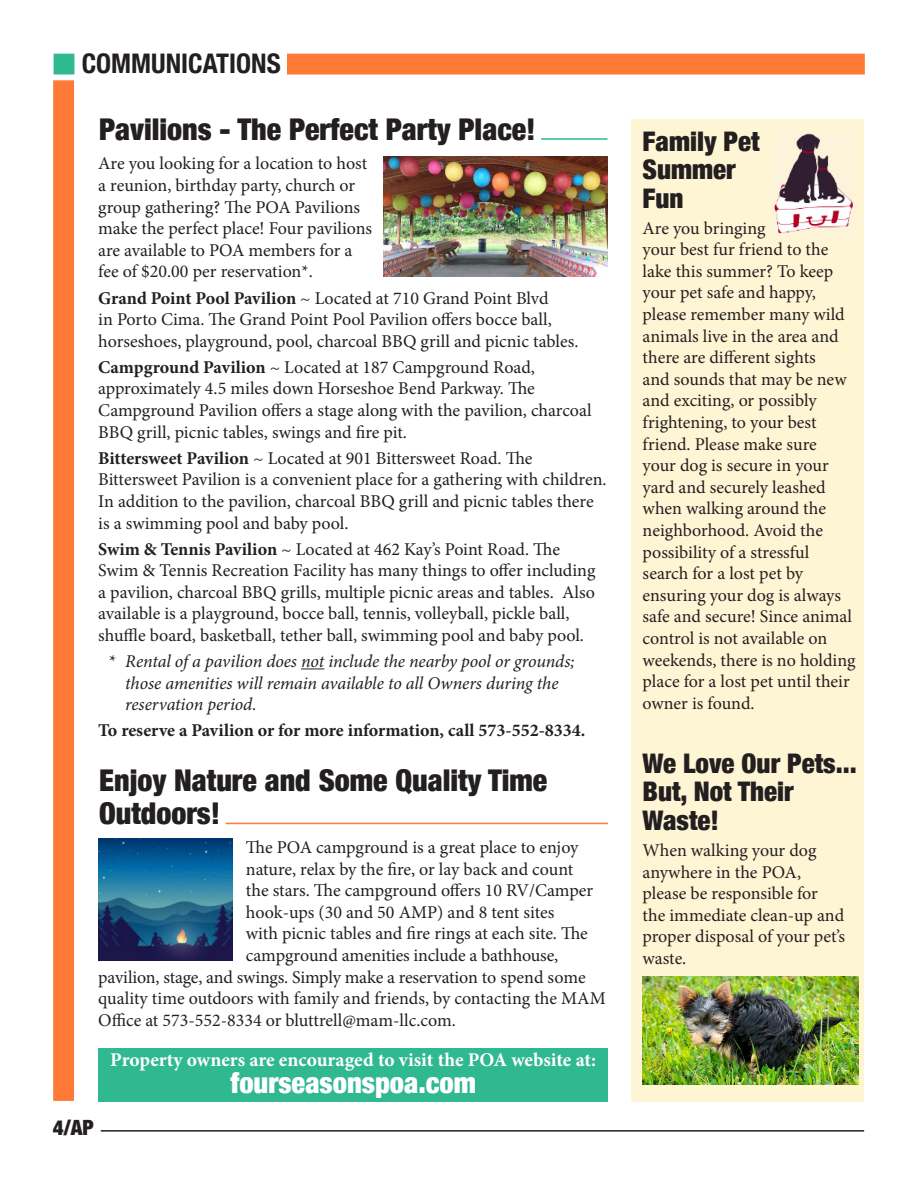
<style>
.page{position:relative;width:918px;height:1188px;background:#fff}
.page>*{position:absolute;margin:0;border:0;box-sizing:border-box;transform-origin:0 0}
.t1{font:900 condensed 30px/33px "Helvetica Neue";color:#231f20}
.t2{font:900 condensed 28.5px "Helvetica Neue";color:#fff}
.t3{font:900 condensed 27px/28.5px "Helvetica Neue";color:#231f20}
.t4{font:700 condensed 27px "Helvetica Neue";color:#231f20}
.t5{font:900 condensed 21px "Helvetica Neue";color:#231f20}
.t6{font:700 19.5px "Minion Pro";letter-spacing:-.005em;color:#fff}
.t7{font:18px/21.6px "Minion Pro";color:#231f20}
.t8{font:italic 18px/21.6px "Minion Pro";letter-spacing:-.005em;color:#231f20}
.t9{font:700 18px "Minion Pro";color:#231f20}
.s1{font-weight:700}
.s2{font-style:normal}
</style>
<div class="page">
<hr style="left:101px;top:1130px;width:763px;height:2px;background:#231f20">
<div style="left:54px;top:54px;width:20px;height:21px;background:#30b890"></div>
<div style="left:287px;top:54px;width:578px;height:21px;background:#ff7a37;border:2px solid #ff7a37"></div>
<div style="left:53px;top:80px;width:21px;height:1021px;background:#ff7a37;border:2px solid #ff7a37"></div>
<hr style="left:226px;top:823px;width:382px;height:1px;background:#ff7a37">
<svg style="left:301px;top:669px;width:23px;height:1px"></svg>
<hr style="left:541px;top:138px;width:67px;height:2px;background:#30b890">
<img style="left:383px;top:157px;width:225px;height:119px">
<img style="left:98px;top:838px;width:134px;height:122px">
<div style="left:632px;top:119px;width:232px;height:983px;background:#fef5d4"></div>
<img style="left:643px;top:976px;width:216px;height:108px">
<img style="left:774px;top:133px;width:79px;height:100px">
<div style="left:98px;top:1048px;width:510px;height:54px;background:#30b890"></div>
<p class="t4" style="left:82px;top:41px;width:200px">COMMUNICATIONS</p>
<p class="t1" style="left:99px;top:112px;width:438px">Pavilions - The Perfect Party Place!</p>
<p class="t7" style="left:98px;top:153px;width:275px">Are you looking for a location to host a reunion, birthday party, church or group gathering? The POA Pavilions make the perfect place! Four pavilions are available to POA members for a fee of $20.00 per reservation*.</p>
<p class="t7" style="left:98px;top:287px;width:482px"><span class="s1">Grand Point Pool Pavilion</span> ~ Located at 710 Grand Point Blvd<br>in Porto Cima. The Grand Point Pool Pavilion offers bocce ball, horseshoes, playground, pool, charcoal BBQ grill and picnic tables.</p>
<p class="t7" style="left:98px;top:356px;width:495px"><span class="s1">Campground Pavilion</span> ~ Located at 187 Campground Road, approximately 4.5 miles down Horseshoe Bend Parkway. The Campground Pavilion offers a stage along with the pavilion, charcoal BBQ grill, picnic tables, swings and fire pit.</p>
<p class="t7" style="left:98px;top:447px;width:510px"><span class="s1">Bittersweet Pavilion</span> ~ Located at 901 Bittersweet Road. The Bittersweet Pavilion is a convenient place for a gathering with children.<br>In addition to the pavilion, charcoal BBQ grill and picnic tables there is a swimming pool and baby pool.</p>
<p class="t7" style="left:98px;top:538px;width:499px"><span class="s1">Swim &amp; Tennis Pavilion</span> ~ Located at 462 Kay’s Point Road. The Swim &amp; Tennis Recreation Facility has many things to offer including a pavilion, charcoal BBQ grills, multiple picnic areas and tables. Also available is a playground, bocce ball, tennis, volleyball, pickle ball, shuffle board, basketball, tether ball, swimming pool and baby pool.</p>
<p class="t8" style="left:125px;top:651px;width:451px;text-indent:-16px"><span class="s2">*</span> Rental of a pavilion does not include the nearby pool or grounds; those amenities will remain available to all Owners during the reservation period.</p>
<p class="t9" style="left:98px;top:718px;width:489px">To reserve a Pavilion or for more information, call 573-552-8334.</p>
<p class="t1" style="left:99px;top:762px;width:450px">Enjoy Nature and Some Quality Time<br>Outdoors!</p>
<p class="t7" style="left:246px;top:837px;width:334px">The POA campground is a great place to enjoy</p>
<p class="t7" style="left:246px;top:858px;width:329px">nature, relax by the fire, or lay back and count</p>
<p class="t7" style="left:246px;top:880px;width:349px">the stars. The campground offers 10 RV/Camper</p>
<p class="t7" style="left:246px;top:901px;width:310px">hook-ups (30 and 50 AMP) and 8 tent sites</p>
<p class="t7" style="left:246px;top:923px;width:344px">with picnic tables and fire rings at each site. The</p>
<p class="t7" style="left:246px;top:945px;width:314px">campground amenities include a bathhouse,</p>
<p class="t7" style="left:98px;top:966px;width:489px">pavilion, stage, and swings. Simply make a reservation to spend some</p>
<p class="t7" style="left:98px;top:988px;width:509px">quality time outdoors with family and friends, by contacting the MAM</p>
<p class="t7" style="left:98px;top:1009px;width:359px">Office at 573-552-8334 or bluttrell@mam-llc.com.</p>
<p class="t5" style="left:53px;top:1111px;width:42px">4/AP</p>
<p class="t6" style="left:110px;top:1046px;width:487px">Property owners are encouraged to visit the POA website at:</p>
<p class="t2" style="left:230px;top:1060px;width:247px">fourseasonspoa.com</p>
<p class="t3" style="left:643px;top:125px;width:118px">Family Pet<br>Summer<br>Fun</p>
<p class="t7" style="left:643px;top:217px;width:215px">Are you bringing<br>your best fur friend to the lake this summer? To keep your pet safe and happy, please remember many wild animals live in the area and there are different sights<br>and sounds that may be new and exciting, or possibly frightening, to your best friend. Please make sure<br>your dog is secure in your yard and securely leashed when walking around the neighborhood. Avoid the possibility of a stressful search for a lost pet by ensuring your dog is always safe and secure! Since animal control is not available on weekends, there is no holding place for a lost pet until their owner is found.</p>
<p class="t3" style="left:643px;top:748px;width:216px">We Love Our Pets...<br>But, Not Their<br>Waste!</p>
<p class="t7" style="left:643px;top:840px;width:204px">When walking your dog anywhere in the POA, please be responsible for the immediate clean-up and proper disposal of your pet’s waste.</p>
</div>
